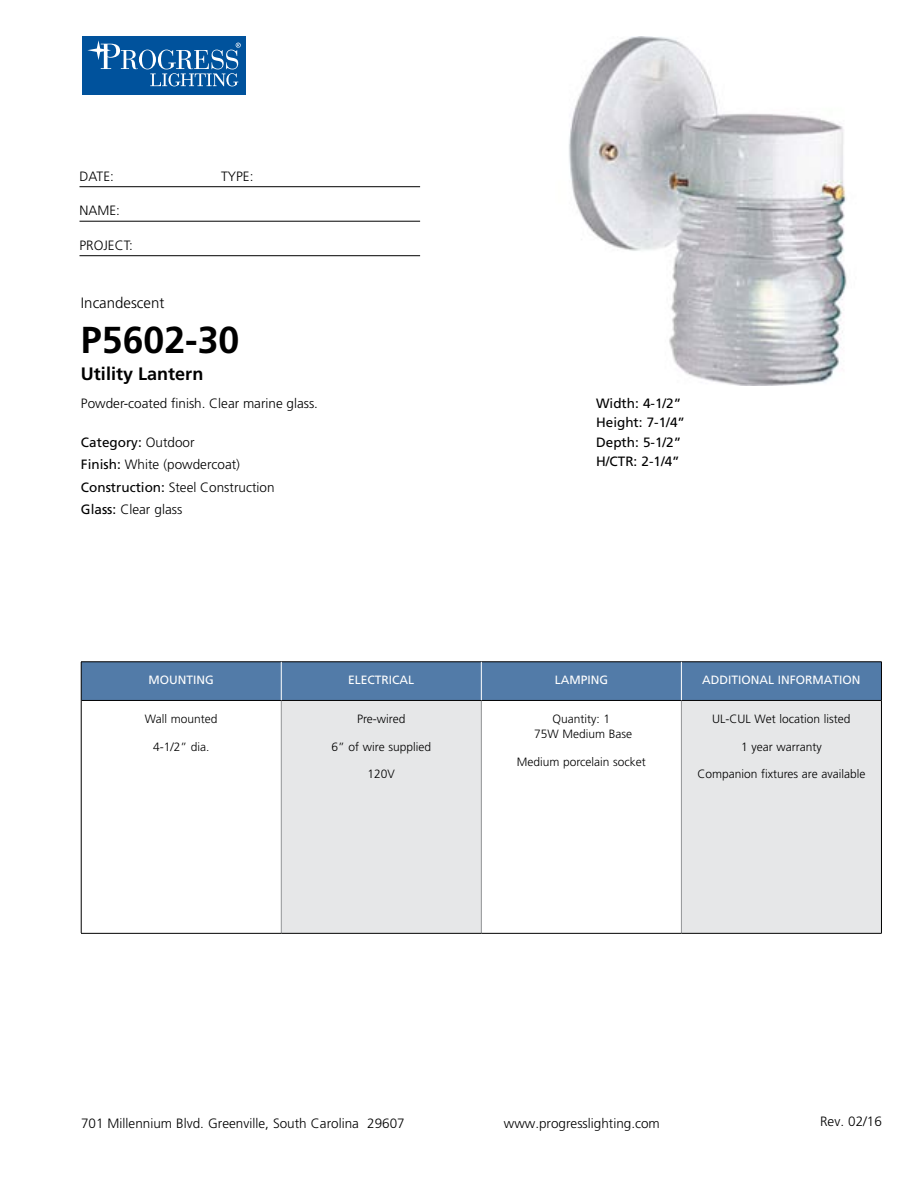
<style>
.page{position:relative;width:918px;height:1188px;background:#fff}
.page>*{position:absolute;margin:0;border:0;box-sizing:border-box;transform-origin:0 0}
.t1{font:700 37.5px "Frutiger LT Std";color:#000}
.t2{font:700 18px "Frutiger LT Std";color:#000}
.t3{font:300 15px "Frutiger LT Std";color:#000}
.t4{font:300 13.5px/22.5px "Frutiger LT Std";color:#000}
.t5{font:13.5px/19.5px "Frutiger LT Std";color:#000}
.t6{font:300 12px/15px "Frutiger LT Std";color:#000;text-align:center}
.t7{font:12px "Frutiger LT Std";color:#fff}
.s1{font-weight:400}
</style>
<div class="page">
<div style="left:82px;top:36px;width:164px;height:59px;background:#00529c"></div>
<svg style="left:139px;top:50px;width:17px;height:19px"></svg>
<div style="left:142px;top:50px;width:11px;height:19px;background:#00529c;border-radius:50%"></div>
<svg style="left:87px;top:40px;width:51px;height:29px"></svg>
<svg style="left:150px;top:43px;width:91px;height:43px"></svg>
<hr style="left:80px;top:186px;width:340px;height:1px;background:#000">
<hr style="left:80px;top:221px;width:340px;height:1px;background:#000">
<hr style="left:80px;top:255px;width:340px;height:1px;background:#000">
<div style="left:82px;top:663px;width:799px;height:37px;background:#527ba8"></div>
<div style="left:281px;top:700px;width:200px;height:233px;background:#e6e7e8"></div>
<div style="left:681px;top:700px;width:200px;height:233px;background:#e6e7e8"></div>
<hr style="left:281px;top:701px;width:1px;height:232px;background:#939598">
<hr style="left:481px;top:701px;width:1px;height:232px;background:#939598">
<hr style="left:681px;top:701px;width:1px;height:232px;background:#939598">
<hr style="left:81px;top:700px;width:200px;height:1px;background:#000">
<hr style="left:281px;top:700px;width:200px;height:1px;background:#000">
<hr style="left:481px;top:700px;width:200px;height:1px;background:#000">
<hr style="left:681px;top:700px;width:200px;height:1px;background:#000">
<hr style="left:81px;top:933px;width:200px;height:1px;background:#000">
<hr style="left:281px;top:933px;width:200px;height:1px;background:#000">
<hr style="left:481px;top:933px;width:200px;height:1px;background:#000">
<hr style="left:681px;top:933px;width:201px;height:1px;background:#000">
<hr style="left:81px;top:662px;width:200px;height:1px;background:#000">
<hr style="left:81px;top:662px;width:1px;height:38px;background:#000">
<hr style="left:281px;top:662px;width:200px;height:1px;background:#000">
<hr style="left:481px;top:662px;width:200px;height:1px;background:#000">
<hr style="left:681px;top:662px;width:201px;height:1px;background:#000">
<hr style="left:881px;top:662px;width:1px;height:38px;background:#000">
<hr style="left:81px;top:700px;width:1px;height:233px;background:#000">
<hr style="left:881px;top:700px;width:1px;height:233px;background:#000">
<hr style="left:281px;top:662px;width:1px;height:38px;background:#fff">
<hr style="left:681px;top:662px;width:1px;height:38px;background:#fff">
<hr style="left:481px;top:662px;width:1px;height:38px;background:#fff">
<img style="left:569px;top:36px;width:278px;height:349px">
<p class="t4" style="left:80px;top:166px;width:36px">DATE:</p>
<p class="t4" style="left:221px;top:166px;width:34px">TYPE:</p>
<p class="t4" style="left:80px;top:201px;width:42px">NAME:</p>
<p class="t4" style="left:80px;top:235px;width:55px">PROJECT:</p>
<p class="t3" style="left:81px;top:296px;width:85px">Incandescent</p>
<h1 class="t1" style="left:81px;top:325px;width:160px">P5602-30</h1>
<h2 class="t2" style="left:81px;top:366px;width:124px">Utility Lantern</h2>
<p class="t4" style="left:81px;top:393px;width:239px">Powder-coated finish. Clear marine glass.</p>
<p class="t4" style="left:81px;top:432px;width:195px"><span class="s1">Category:</span> Outdoor<br><span class="s1">Finish:</span> White (powdercoat)<br><span class="s1">Construction:</span> Steel Construction<br><span class="s1">Glass:</span> Clear glass</p>
<p class="t5" style="left:596px;top:394px;width:90px">Width: 4-1/2”<br>Height: 7-1/4”<br>Depth: 5-1/2”<br>H/CTR: 2-1/4”</p>
<p class="t7" style="left:149px;top:675px;width:67px">MOUNTING</p>
<p class="t7" style="left:348px;top:675px;width:68px">ELECTRICAL</p>
<p class="t7" style="left:555px;top:675px;width:55px">LAMPING</p>
<p class="t7" style="left:702px;top:675px;width:160px">ADDITIONAL INFORMATION</p>
<p class="t6" style="left:145px;top:712px;width:74px">Wall mounted</p>
<p class="t6" style="left:153px;top:740px;width:58px">4-1/2” dia.</p>
<p class="t6" style="left:357px;top:712px;width:50px">Pre-wired</p>
<p class="t6" style="left:332px;top:740px;width:101px">6” of wire supplied</p>
<p class="t6" style="left:368px;top:768px;width:29px">120V</p>
<p class="t6" style="left:712px;top:712px;width:140px">UL-CUL Wet location listed</p>
<p class="t6" style="left:741px;top:740px;width:82px">1 year warranty</p>
<p class="t6" style="left:697px;top:768px;width:169px">Companion fixtures are available</p>
<p class="t6" style="left:534px;top:712px;width:100px">Quantity: 1<br>75W Medium Base</p>
<p class="t6" style="left:517px;top:755px;width:131px">Medium porcelain socket</p>
<p class="t4" style="left:81px;top:1113px;width:325px">701 Millennium Blvd. Greenville, South Carolina 29607</p>
<p class="t4" style="left:504px;top:1113px;width:158px">www.progresslighting.com</p>
<p class="t4" style="left:820px;top:1111px;width:63px">Rev. 02/16</p>
</div>
